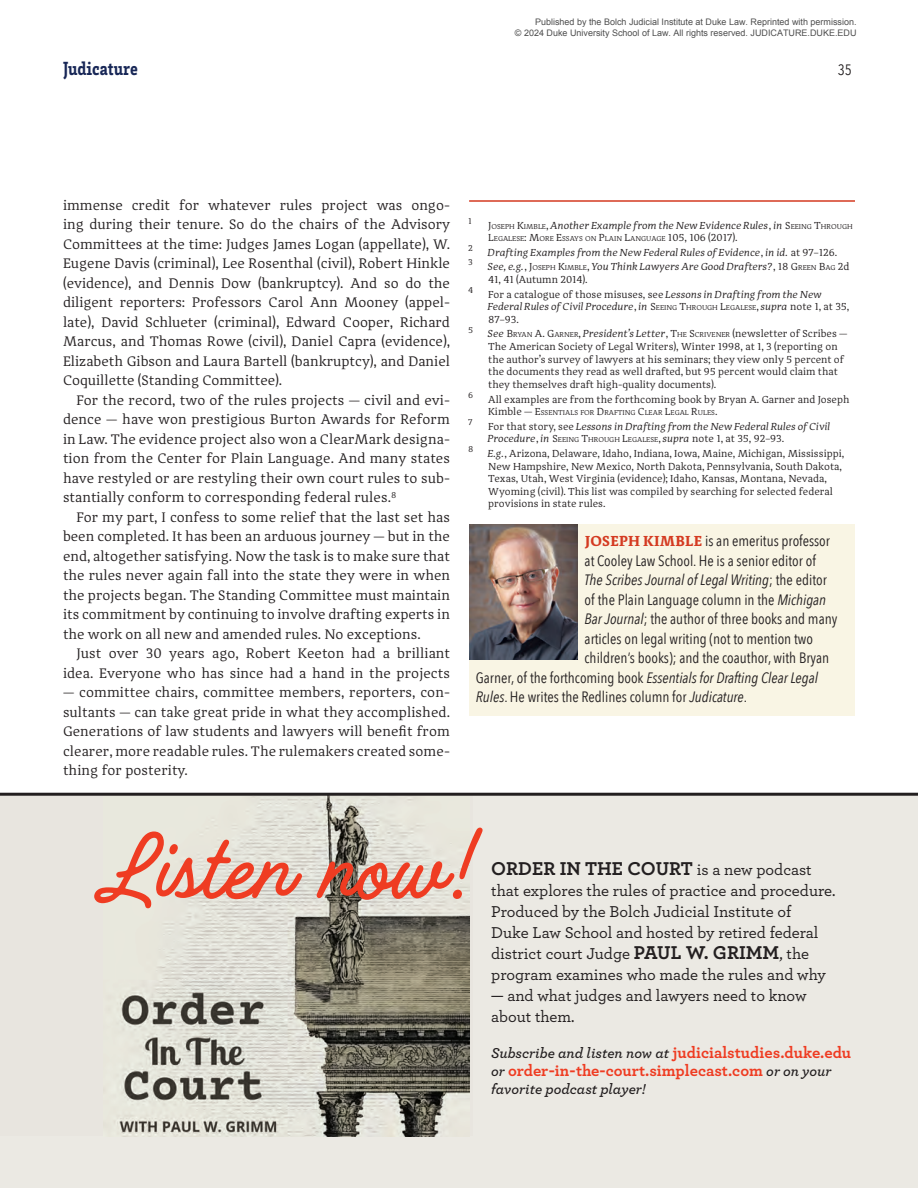
<style>
.page{position:relative;width:918px;height:1188px;background:#fff}
.page>*{position:absolute;margin:0;border:0;box-sizing:border-box;transform-origin:0 0}
.Pullquote_Archer_-_Smaller{font:108.45px "Handelson Three";color:#ef3c22}
.Pullquote_Archer_-_Smaller-2{font:700 19.5px "Archer";color:#231f20}
.t1{font:900 condensed 19.5px "Brix Slab";color:#182757}
.Pullquote_Archer_-_Smaller-3{font:500 16.5px/21px "Archer";color:#231f20}
.Pullquote_Archer_-_Smaller-4{font:700 16.5px/18px "Archer";color:#ef3c22}
.Author_Note{font:15px "Avenir Next Condensed";color:#231f20}
.Author_Note-2{font:italic 15px "Avenir Next Condensed";color:#231f20}
.Pullquote_Archer_-_Smaller-5{font:italic 600 15px "Archer";color:#231f20}
.Feature_Text_P2{font:14.25px/19.5px "Adagio Serif";letter-spacing:.005em;color:#231f20;text-align:justify}
.Feature_Text_P1{font:14.25px/19.5px "Adagio Serif";color:#231f20;text-align:justify}
.End_Note{font:10.5px/12.6px "Adagio Serif";color:#231f20}
.End_Note-2{font:italic 10.5px/12.6px "Adagio Serif";color:#231f20}
.t2{font:9px/10.8px "Arial";color:rgb(0 0 0/.7);text-align:right}
.End_Note-3{font:8.7px "Adagio Serif";color:#231f20}
.End_Note-4{font:7.35px "Adagio Serif";color:#231f20}
.s1{font-style:normal}
.s2{font-style:normal;font-size:7.35px}
.s3{font-size:10.5px}
.s4{font-style:italic}
.s5{font-style:inherit}
.s6{font-size:7.35px}
.s7{font-family:"Adagio Serif";font-weight:700;color:#d43a21}
.s8{font-weight:500;font-size:16.5px}
.s9{font-weight:700;font-size:19.5px}
.s10{font-weight:600;font-style:italic;font-size:15px;color:#231f20}
</style>
<div class="page">
<div style="left:469px;top:525px;width:386px;height:191px;background:#f9f5e4"></div>
<img style="left:469px;top:525px;width:108px;height:134px">
<hr style="left:469px;top:200px;width:386px;height:2px;background:#d43a21">
<div style="left:0;top:795px;width:918px;height:393px;background:#ebe9e3"></div>
<div style="left:0;top:794px;width:472px;height:342px;background:#e8e5df"></div>
<img style="left:114px;top:796px;width:356px;height:340px">
<hr style="left:0;top:793px;width:918px;height:3px;background:#231f20">
<p class="t2" style="left:515px;top:17px;width:343px">Published by the Bolch Judicial Institute at Duke Law. Reprinted with permission.<br>© 2024 Duke University School of Law. All rights reserved. JUDICATURE.DUKE.EDU</p>
<p class="t1" style="left:63px;top:56px;width:76px">Judicature</p>
<p class="Author_Note" style="left:838px;top:57px;width:16px">35</p>
<p class="Feature_Text_P1" style="left:63px;top:196px;width:389px">immense credit for whatever rules project was ongo&shy;ing during their tenure. So do the chairs of the Advisory Committees at the time: Judges James Logan (appellate), W.<br>Eugene Davis (criminal), Lee Rosenthal (civil), Robert Hinkle (evidence), and Dennis Dow (bankruptcy). And so do the diligent reporters: Professors Carol Ann Mooney (appel&shy;late), David Schlueter (criminal), Edward Cooper, Richard Marcus, and Thomas Rowe (civil), Daniel Capra (evidence), Elizabeth Gibson and Laura Bartell (bankruptcy), and Daniel Coquillette (Standing Committee).</p>
<p class="Feature_Text_P2" style="left:63px;top:391px;width:389px;text-indent:13px">For the record, two of the rules projects — civil and evi&shy;dence — have won prestigious Burton Awards for Reform in Law. The evidence project also won a ClearMark designa&shy;tion from the Center for Plain Language. And many states have restyled or are restyling their own court rules to sub&shy;stantially conform to corresponding federal rules.<sup>8</sup></p>
<p class="Feature_Text_P2" style="left:63px;top:508px;width:389px;text-indent:13px">For my part, I confess to some relief that the last set has been completed. It has been an arduous journey — but in the end, altogether satisfying. Now the task is to make sure that the rules never again fall into the state they were in when the projects began. The Standing Committee must maintain its commitment by continuing to involve drafting experts in the work on all new and amended rules. No exceptions.</p>
<p class="Feature_Text_P2" style="left:63px;top:644px;width:388px;text-align:right">Just over 30 years ago, Robert Keeton had a brilliant idea. Everyone who has since had a hand in the projects</p>
<p class="Feature_Text_P2" style="left:63px;top:683px;width:389px">— committee chairs, committee members, reporters, con&shy;sultants — can take great pride in what they accomplished.<br>Generations of law students and lawyers will benefit from clearer, more readable rules. The rulemakers created some&shy;thing for posterity.</p>
<p class="End_Note-3" style="left:468px;top:215px;width:5px">1</p>
<p class="End_Note-2" style="left:488px;top:219px;width:366px"><span class="s1">J</span><span class="s2">OSEPH</span> <span class="s1">K</span><span class="s2">IMBLE</span><span class="s1">,</span> Another Example from the New Evidence Rules<span class="s1">,</span> in <span class="s1">S</span> <span class="s2">EEING</span> <span class="s1">T</span><span class="s2">HROUGH</span></p>
<p class="End_Note-4" style="left:488px;top:234px;width:251px"><span class="s3">L</span>EGALESE<span class="s3">: M</span>ORE <span class="s3">E</span>SSAYS ON <span class="s3">P</span>LAIN <span class="s3">L</span>ANGUAGE <span class="s3">105, 106 (2017).</span></p>
<p class="End_Note-3" style="left:468px;top:242px;width:6px">2</p>
<p class="End_Note-3" style="left:468px;top:257px;width:6px">3</p>
<p class="End_Note-2" style="left:488px;top:246px;width:351px">Drafting Examples from the New Federal Rules of Evidence<span class="s1">,</span> in id. <span class="s1">at 97–126.</span></p>
<p class="End_Note-2" style="left:488px;top:261px;width:363px">See, e.g.<span class="s1">,</span> <span class="s1">J</span><span class="s2">OSEPH</span> <span class="s1">K</span><span class="s2">IMBLE</span><span class="s1">,</span> You Think Lawyers Are Good Drafters?<span class="s1">, 18</span> <span class="s1">G</span><span class="s2">REEN</span> <span class="s1">B</span><span class="s2">AG</span> <span class="s1">2d<br>41, 41 (Autumn 2014).</span></p>
<p class="End_Note-3" style="left:468px;top:284px;width:6px">4</p>
<p class="End_Note-2" style="left:488px;top:288px;width:363px"><span class="s1">For a catalogue of those misuses, see</span> Lessons in Drafting from the New<br>Federal Rules of Civil Procedure<span class="s1">,</span> in <span class="s1">S</span> <span class="s2">EEING</span> <span class="s1">T</span><span class="s2">HROUGH</span> <span class="s1">L</span><span class="s2">EGALESE</span><span class="s1">,</span> supra <span class="s1">note 1, at 35,<br>87–93.</span></p>
<p class="End_Note-3" style="left:468px;top:324px;width:6px">5</p>
<p class="End_Note" style="left:488px;top:328px;width:361px"><span class="s4">See</span> <span class="s5">B</span><span class="s6">RYAN</span> <span class="s5">A. G</span><span class="s6">ARNER</span>, <span class="s4">President’s Letter</span>, <span class="s5">T</span><span class="s6">HE</span> <span class="s5">S</span> <span class="s6">CRIVENER</span> (newsletter of Scribes — The American Society of Legal Writers), Winter 1998, at 1, 3 (reporting on the author’s survey of lawyers at his seminars; they view only 5 percent of the documents they read as well drafted, but 95 percent would claim that they themselves draft high-quality documents).</p>
<p class="End_Note-3" style="left:468px;top:389px;width:6px">6</p>
<p class="End_Note" style="left:488px;top:393px;width:363px">All examples are from the forthcoming book by Bryan A. Garner and Joseph</p>
<p class="End_Note-4" style="left:488px;top:408px;width:231px"><span class="s3">Kimble —</span> <span class="s3">E</span>SSENTIALS FOR <span class="s3">D</span>RAFTING <span class="s3">C</span> LEAR <span class="s3">L</span>EGAL <span class="s3">R</span>ULES<span class="s3">.</span></p>
<p class="End_Note-3" style="left:468px;top:416px;width:6px">7</p>
<p class="End_Note-2" style="left:488px;top:420px;width:344px"><span class="s1">For that story, see</span> Lessons in Drafting from the New Federal Rules of Civil<br>Procedure<span class="s1">,</span> in <span class="s1">S</span> <span class="s2">EEING</span> <span class="s1">T</span><span class="s2">HROUGH</span> <span class="s1">L</span><span class="s2">EGALESE</span><span class="s1">,</span> supra <span class="s1">note 1, at 35, 92–93.</span></p>
<p class="End_Note-3" style="left:468px;top:444px;width:7px">8</p>
<p class="End_Note" style="left:488px;top:447px;width:357px"><span class="s4">E.g.</span>, Arizona, Delaware, Idaho, Indiana, Iowa, Maine, Michigan, Mississippi, New Hampshire, New Mexico, North Dakota, Pennsylvania, South Dakota, Texas, Utah, West Virginia (evidence); Idaho, Kansas, Montana, Nevada, Wyoming (civil). This list was compiled by searching for selected federal provisions in state rules.</p>
<p class="Author_Note" style="left:585px;top:528px;width:247px"><span class="s7">JOSEPH KIMBLE</span> is an emeritus professor</p>
<p class="Author_Note" style="left:585px;top:548px;width:233px">at Cooley Law School. He is a senior editor of</p>
<p class="Author_Note-2" style="left:585px;top:571px;width:244px">The Scribes Journal of Legal Writing<span class="s1">; the editor</span></p>
<p class="Author_Note" style="left:585px;top:587px;width:243px">of the Plain Language column in the <span class="s4">Michigan</span></p>
<p class="Author_Note" style="left:585px;top:606px;width:254px"><span class="s4">Bar Journal</span>; the author of three books and many</p>
<p class="Author_Note" style="left:585px;top:626px;width:230px">articles on legal writing (not to mention two</p>
<p class="Author_Note" style="left:585px;top:645px;width:246px">children’s books); and the coauthor, with Bryan</p>
<p class="Author_Note-2" style="left:476px;top:669px;width:344px"><span class="s1">Garner, of the forthcoming book</span> Essentials for Drafting Clear Legal</p>
<p class="Author_Note" style="left:476px;top:684px;width:273px"><span class="s4">Rules</span>. He writes the Redlines column for <span class="s4">Judicature</span>.</p>
<p class="Pullquote_Archer_-_Smaller" style="left:86px;top:811px;width:385px">Listen now!</p>
<p class="Pullquote_Archer_-_Smaller-2" style="left:491px;top:853px;width:322px">ORDER IN THE COURT <span class="s8">is a new podcast</span></p>
<p class="Pullquote_Archer_-_Smaller-3" style="left:491px;top:880px;width:346px">that explores the rules of practice and procedure.<br>Produced by the Bolch Judicial Institute of</p>
<p class="Pullquote_Archer_-_Smaller-3" style="left:491px;top:922px;width:336px">Duke Law School and hosted by retired federal district court Judge <span class="s9">PAUL W. GRIMM</span>, the program examines who made the rules and why</p>
<p class="Pullquote_Archer_-_Smaller-3" style="left:491px;top:985px;width:317px">— and what judges and lawyers need to know</p>
<p class="Pullquote_Archer_-_Smaller-3" style="left:491px;top:1006px;width:85px">about them.</p>
<p class="Pullquote_Archer_-_Smaller-4" style="left:491px;top:1043px;width:362px"><span class="s10">Subscribe and listen now at</span> judicialstudies.duke.edu <span class="s10">or</span> order-in-the-court.simplecast.com <span class="s10">or on your</span></p>
<p class="Pullquote_Archer_-_Smaller-5" style="left:491px;top:1078px;width:156px">favorite podcast player!</p>
</div>
